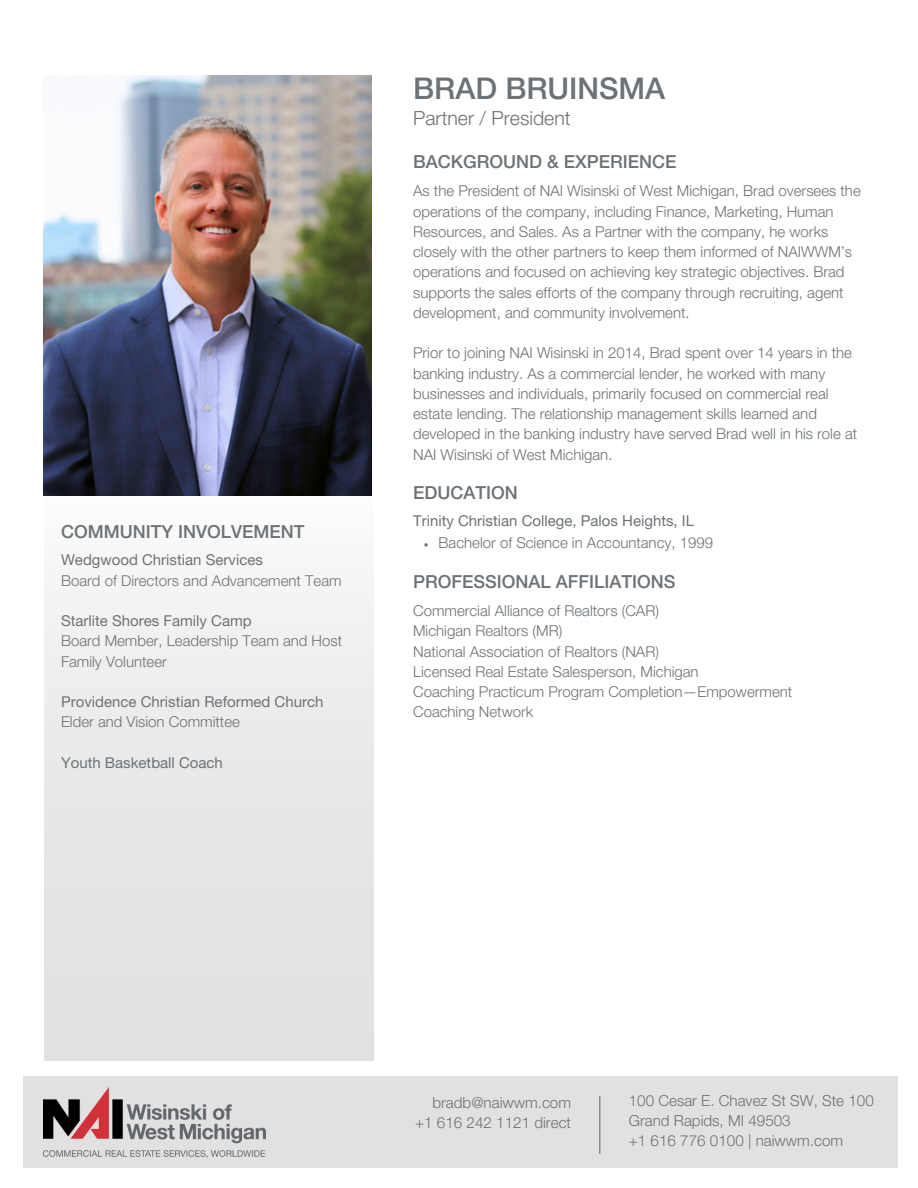
<style>
.page{position:relative;width:918px;height:1188px;background:#fff}
.page>*{position:absolute;margin:0;border:0;box-sizing:border-box;transform-origin:0 0}
.t1{font:500 30px "Helvetica Neue LT Std";color:#6d7276}
.t2{font:300 19.5px "Helvetica Neue LT Std";color:#6d7276}
.t3{font:500 18px "Helvetica Neue LT Std";color:#6d7276}
.t4{font:300 15.3px "Helvetica Neue LT Std";color:#6d7276}
.t5{font:300 15px/20.2px "Helvetica Neue LT Std";color:#6d7276}
.t6{font:15px "Helvetica Neue LT Std";color:#6d7276}
</style>
<div class="page">
<img style="left:44px;top:486px;width:330px;height:575px">
<div style="left:23px;top:1077px;width:875px;height:91px;background:#e1e1e1"></div>
<img style="left:44px;top:75px;width:327px;height:421px">
<svg style="left:424px;top:543px;width:4px;height:4px"></svg>
<img style="left:44px;top:1087px;width:221px;height:70px">
<hr style="left:599px;top:1096px;width:1px;height:58px;background:#6d7276">
<p class="t3" style="left:61px;top:525px;width:245px">COMMUNITY INVOLVEMENT</p>
<p class="t6" style="left:61px;top:555px;width:203px">Wedgwood Christian Services</p>
<p class="t5" style="left:61px;top:572px;width:282px">Board of Directors and Advancement Team</p>
<p class="t6" style="left:61px;top:615px;width:192px">Starlite Shores Family Camp</p>
<p class="t5" style="left:61px;top:633px;width:283px">Board Member, Leadership Team and Host<br>Family Volunteer</p>
<p class="t6" style="left:61px;top:696px;width:264px">Providence Christian Reformed Church</p>
<p class="t5" style="left:61px;top:714px;width:180px">Elder and Vision Committee</p>
<p class="t6" style="left:61px;top:757px;width:163px">Youth Basketball Coach</p>
<p class="t1" style="left:413px;top:78px;width:254px">BRAD BRUINSMA</p>
<p class="t2" style="left:413px;top:111px;width:159px">Partner / President</p>
<p class="t3" style="left:413px;top:155px;width:265px">BACKGROUND &amp; EXPERIENCE</p>
<p class="t5" style="left:413px;top:183px;width:449px">As the President of NAI Wisinski of West Michigan, Brad oversees the operations of the company, including Finance, Marketing, Human Resources, and Sales. As a Partner with the company, he works closely with the other partners to keep them informed of NAIWWM’s operations and focused on achieving key strategic objectives. Brad supports the sales efforts of the company through recruiting, agent development, and community involvement.</p>
<p class="t5" style="left:413px;top:345px;width:446px">Prior to joining NAI Wisinski in 2014, Brad spent over 14 years in the banking industry. As a commercial lender, he worked with many businesses and individuals, primarily focused on commercial real estate lending. The relationship management skills learned and developed in the banking industry have served Brad well in his role at NAI Wisinski of West Michigan.</p>
<p class="t3" style="left:413px;top:486px;width:106px">EDUCATION</p>
<p class="t5" style="left:439px;top:534px;width:276px">Bachelor of Science in Accountancy, 1999</p>
<p class="t6" style="left:413px;top:516px;width:283px">Trinity Christian College, Palos Heights, IL</p>
<p class="t3" style="left:413px;top:575px;width:264px">PROFESSIONAL AFFILIATIONS</p>
<p class="t5" style="left:413px;top:603px;width:247px">Commercial Alliance of Realtors (CAR)</p>
<p class="t5" style="left:413px;top:623px;width:151px">Michigan Realtors (MR)</p>
<p class="t5" style="left:413px;top:643px;width:247px">National Association of Realtors (NAR)</p>
<p class="t5" style="left:413px;top:663px;width:287px">Licensed Real Estate Salesperson, Michigan</p>
<p class="t5" style="left:413px;top:684px;width:381px">Coaching Practicum Program Completion—Empowerment<br>Coaching Network</p>
<p class="t4" style="left:432px;top:1097px;width:140px">bradb@naiwwm.com</p>
<p class="t4" style="left:415px;top:1118px;width:158px">+1 616 242 1121 direct</p>
<p class="t4" style="left:629px;top:1095px;width:247px">100 Cesar E. Chavez St SW, Ste 100</p>
<p class="t4" style="left:629px;top:1115px;width:164px">Grand Rapids, MI 49503</p>
<p class="t4" style="left:629px;top:1135px;width:216px">+1 616 776 0100 | naiwwm.com</p>
</div>
